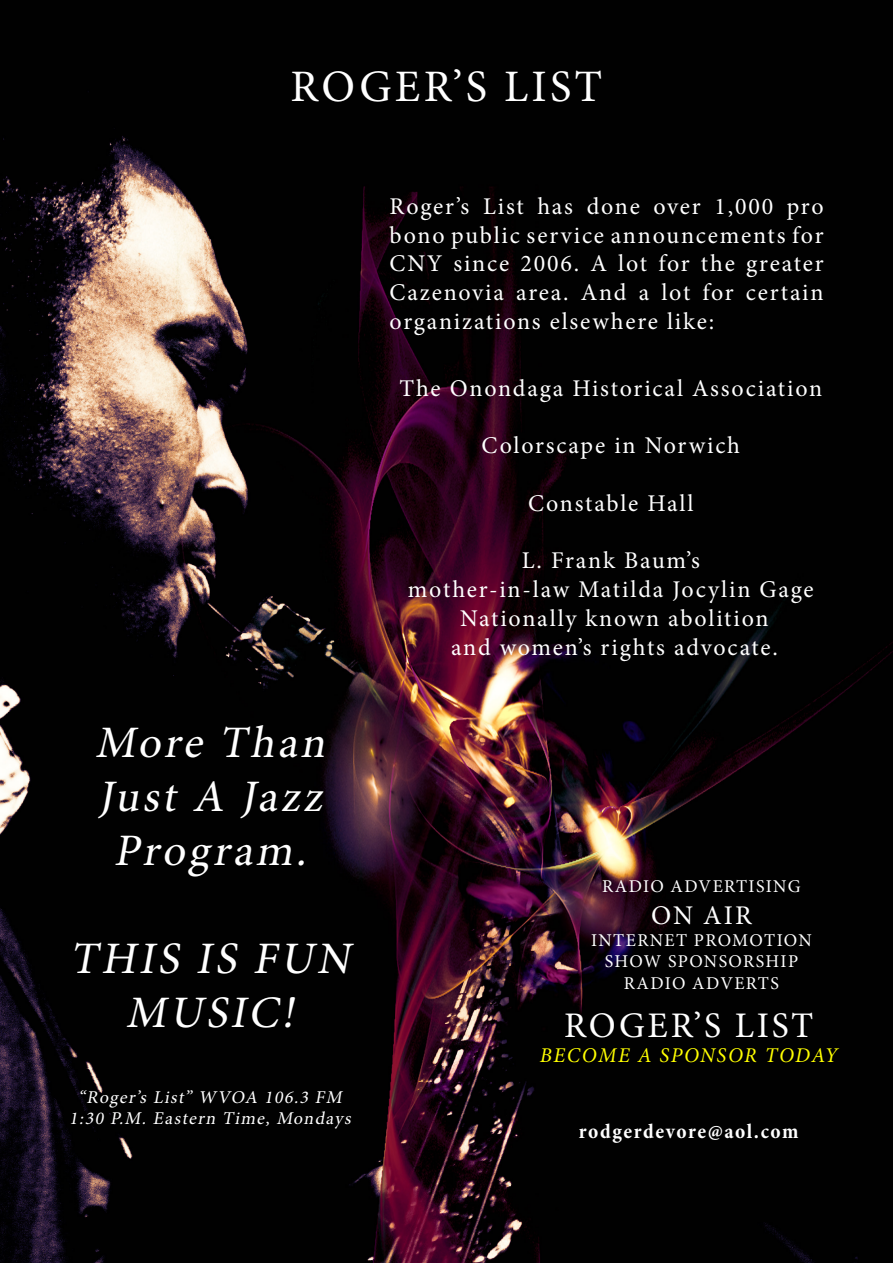
<style>
.page{position:relative;width:893px;height:1263px;background:#fff}
.page>*{position:absolute;margin:0;border:0;box-sizing:border-box;transform-origin:0 0}
.t1{font:italic 45px/54px "Minion Pro";color:#fff;text-align:center}
.t2{font:45px "Minion Pro";letter-spacing:.075em;color:#fff}
.t3{font:36px "Minion Pro";letter-spacing:.075em;color:#fff}
.t4{font:27px "Minion Pro";color:#fff}
.t5{font:24px/28.8px "Minion Pro";letter-spacing:.075em;color:#fff;text-align:justify}
.t6{font:700 condensed 21px "Minion Pro";letter-spacing:.07em;color:#fff}
.t7{font:italic 21px "Minion Pro";letter-spacing:.075em;color:#ff0}
.t8{font:18px/21.6px "Minion Pro";letter-spacing:.075em;color:#fff;text-align:center}
.t9{font:italic 18px/21.6px "Minion Pro";color:#fff;text-align:center}
</style>
<div class="page">
<img style="left:0;top:0;width:893px;height:1263px">
<h1 class="t2" style="left:291px;top:57px;width:313px">ROGER’S LIST</h1>
<p class="t5" style="left:390px;top:192px;width:435px">Roger’s List has done over 1,000 pro bono public service announcements for CNY since 2006. A lot for the greater Cazenovia area. And a lot for certain organizations elsewhere like:</p>
<p class="t5" style="left:399px;top:374px;width:424px">The Onondaga Historical Association</p>
<p class="t5" style="left:482px;top:431px;width:260px">Colorscape in Norwich</p>
<p class="t5" style="left:528px;top:489px;width:167px">Constable Hall</p>
<h1 class="t1" style="left:95px;top:716px;width:242px">More Than<br>Just A Jazz<br>Program.</h1>
<h1 class="t1" style="left:70px;top:932px;width:292px">THIS IS FUN<br>MUSIC!</h1>
<p class="t9" style="left:69px;top:1086px;width:287px">“Roger’s List” WVOA 106.3 FM<br>1:30 P.M. Eastern Time, Mondays</p>
<p class="t5" style="left:408px;top:546px;width:407px;text-align:center">L. Frank Baum’s<br>mother-in-law Matilda Jocylin Gage<br>Nationally known abolition<br>and women’s rights advocate.</p>
<p class="t8" style="left:602px;top:875px;width:200px">RADIO ADVERTISING</p>
<p class="t4" style="left:651px;top:897px;width:102px">ON AIR</p>
<p class="t8" style="left:591px;top:929px;width:222px">INTERNET PROMOTION<br>SHOW SPONSORSHIP<br>RADIO ADVERTS</p>
<h2 class="t3" style="left:564px;top:1001px;width:251px">ROGER’S LIST</h2>
<p class="t7" style="left:540px;top:1041px;width:299px">BECOME A SPONSOR TODAY</p>
<p class="t6" style="left:579px;top:1116px;width:221px">rodgerdevore@aol.com</p>
</div>
